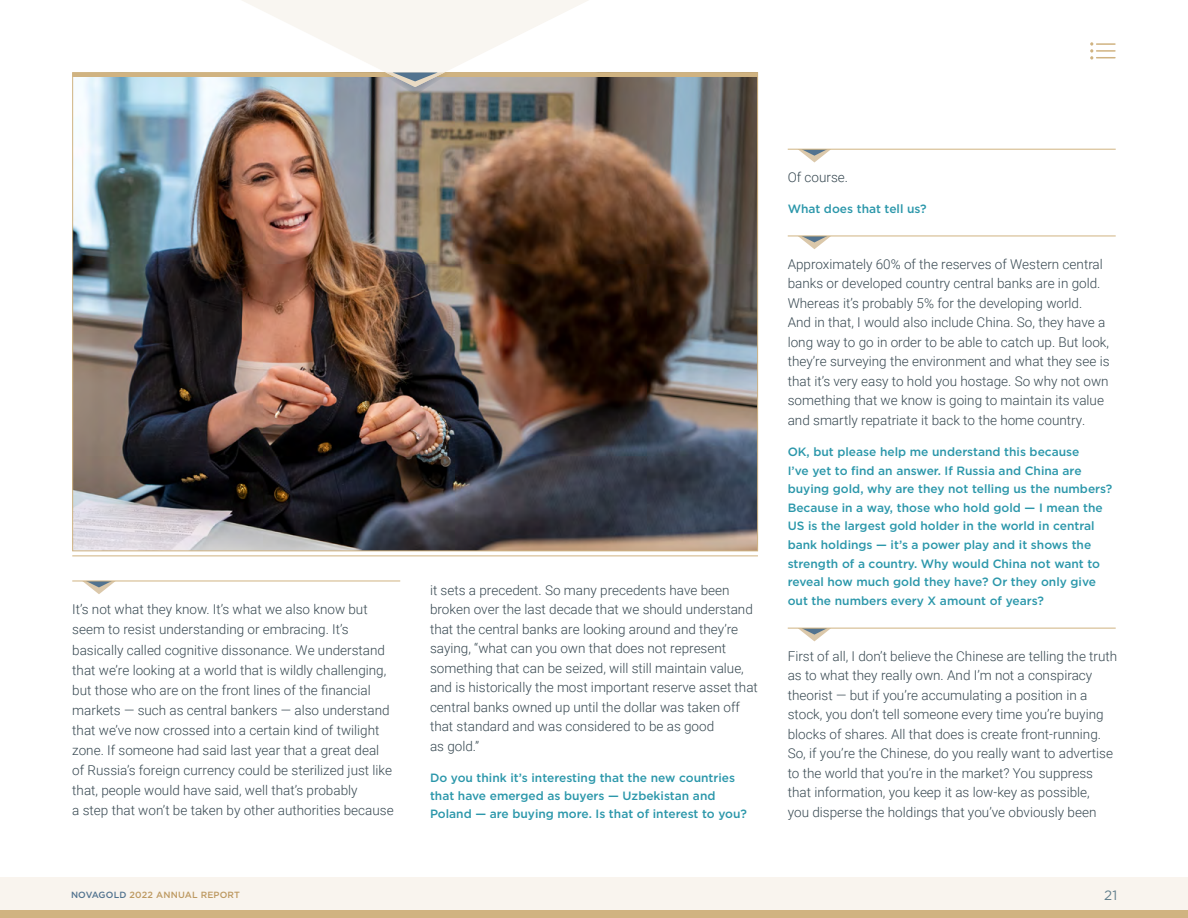
<style>
.page{position:relative;width:1188px;height:918px;background:#fff}
.page>*{position:absolute;margin:0;border:0;box-sizing:border-box;transform-origin:0 0}
.t1{font:300 13.5px/19.5px "Roboto";color:#374851}
.t2{font:13.5px "Gotham";color:#617e8c}
.t3{font:500 12px/18.6px "Gotham";color:#2b97aa}
.t4{font:500 9px "Gotham";letter-spacing:.02em;color:#bd9961}
.s1{color:#52738f}
</style>
<div class="page">
<div style="left:0;top:878px;width:1188px;height:40px;background:#f9f4ee"></div>
<div style="left:0;top:910px;width:1188px;height:8px;background:#d0b381"></div>
<hr style="left:72px;top:556px;width:686px;height:1px;background:#d0b381">
<svg style="left:84px;top:582px;width:30px;height:12px"></svg>
<hr style="left:72px;top:581px;width:328px;height:1px;background:#d0b381">
<img style="left:74px;top:77px;width:682px;height:472px">
<div style="left:72px;top:72px;width:686px;height:5px;background:#d0b381"></div>
<svg style="left:799px;top:150px;width:31px;height:12px"></svg>
<hr style="left:788px;top:149px;width:328px;height:1px;background:#d0b381">
<svg style="left:799px;top:237px;width:31px;height:12px"></svg>
<hr style="left:788px;top:236px;width:328px;height:1px;background:#d0b381">
<svg style="left:799px;top:629px;width:31px;height:12px"></svg>
<hr style="left:788px;top:628px;width:328px;height:1px;background:#d0b381">
<svg style="left:241px;top:0;width:349px;height:95px"></svg>
<svg style="left:1090px;top:42px;width:25px;height:18px"></svg>
<p class="t1" style="left:72px;top:599px;width:323px;line-height:20.1px">It’s not what they know. It’s what we also know but seem to resist understanding or embracing. It’s basically called cognitive dissonance. We understand that we’re looking at a world that is wildly challenging, but those who are on the front lines of the financial markets — such as central bankers — also understand that we’ve now crossed into a certain kind of twilight zone. If someone had said last year that a great deal of Russia’s foreign currency could be sterilized just like that, people would have said, well that’s probably<br>a step that won’t be taken by other authorities because</p>
<p class="t1" style="left:430px;top:580px;width:329px">it sets a precedent. So many precedents have been broken over the last decade that we should understand that the central banks are looking around and they’re saying, “what can you own that does not represent something that can be seized, will still maintain value, and is historically the most important reserve asset that central banks owned up until the dollar was taken off that standard and was considered to be as good<br>as gold.”</p>
<p class="t3" style="left:430px;top:768px;width:318px;line-height:18px">Do you think it’s interesting that the new countries that have emerged as buyers — Uzbekistan and<br>Poland — are buying more. Is that of interest to you?</p>
<p class="t1" style="left:788px;top:167px;width:62px">Of course.</p>
<p class="t3" style="left:788px;top:199px;width:140px">What does that tell us?</p>
<p class="t1" style="left:788px;top:254px;width:323px">Approximately 60% of the reserves of Western central banks or developed country central banks are in gold.<br>Whereas it’s probably 5% for the developing world.<br>And in that, I would also include China. So, they have a long way to go in order to be able to catch up. But look, they’re surveying the environment and what they see is that it’s very easy to hold you hostage. So why not own something that we know is going to maintain its value and smartly repatriate it back to the home country.</p>
<p class="t3" style="left:788px;top:442px;width:326px">OK, but please help me understand this because<br>I’ve yet to find an answer. If Russia and China are buying gold, why are they not telling us the numbers?<br>Because in a way, those who hold gold — I mean the US is the largest gold holder in the world in central bank holdings — it’s a power play and it shows the strength of a country. Why would China not want to reveal how much gold they have? Or they only give out the numbers every X amount of years?</p>
<p class="t1" style="left:788px;top:646px;width:331px">First of all, I don’t believe the Chinese are telling the truth as to what they really own. And I’m not a conspiracy theorist — but if you’re accumulating a position in a stock, you don’t tell someone every time you’re buying blocks of shares. All that does is create front-running.<br>So, if you’re the Chinese, do you really want to advertise to the world that you’re in the market? You suppress that information, you keep it as low-key as possible,<br>you disperse the holdings that you’ve obviously been</p>
<p class="t4" style="left:71px;top:889px;width:171px"><span class="s1">NOVAGOLD</span> 2022 ANNUAL REPORT</p>
<p class="t2" style="left:1104px;top:886px;width:14px">21</p>
</div>
